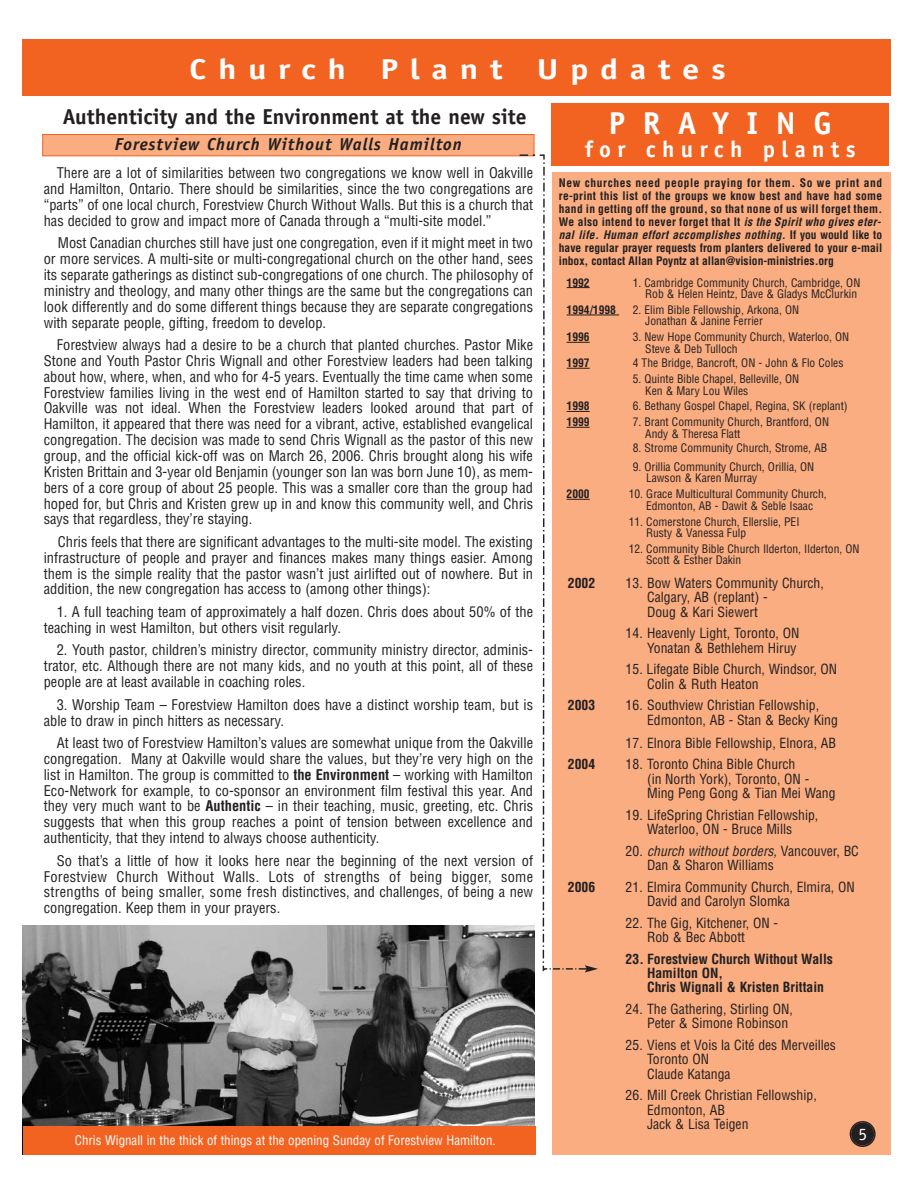
<style>
.page{position:relative;width:918px;height:1188px;background:#fff}
.page>*{position:absolute;margin:0;border:0;box-sizing:border-box;transform-origin:0 0}
.t1{font:700 31.65px "Officina Sans";letter-spacing:.555em;color:#fff}
.t2{font:700 28.8px "Officina Sans";letter-spacing:.335em;color:#fff;scale:1.2 1}
.t3{font:700 23.1px "Officina Sans";letter-spacing:.28em;color:#fff}
.t4{font:700 21.6px "Officina Sans";color:#231f20}
.t5{font:italic 700 17.25px "Officina Sans";letter-spacing:.055em;color:#231f20}
.t6{font:17.25px "Officina Sans";color:#fff}
.t7{font:condensed 14.4px/15.9px "Helvetica";color:#231f20;text-align:justify}
.t8{font:condensed 13.65px/14.4px "Helvetica";color:#231f20}
.t9{font:700 condensed 13.65px/14.4px "Helvetica";color:#231f20}
.t10{font:condensed 12.9px "Helvetica";color:#fff}
.t11{font:condensed 11.55px/11.6px "Helvetica";color:#231f20}
.t12{font:700 condensed 11.55px/12.9px "Helvetica";color:#231f20;text-align:justify}
.s1{font-weight:700}
.s2{font-style:italic}
</style>
<div class="page">
<img style="left:22px;top:926px;width:513px;height:228px">
<div style="left:552px;top:172px;width:339px;height:982px;background:#f9ad81"></div>
<div style="left:22px;top:40px;width:869px;height:56px;background:#f26322"></div>
<div style="left:552px;top:104px;width:337px;height:62px;background:#f26322"></div>
<svg style="left:850px;top:1121px;width:26px;height:26px"></svg>
<div style="left:43px;top:135px;width:491px;height:21px;background:#f9ad81"></div>
<div style="left:42px;top:134px;width:492px;height:22px;border:1px solid #f26322"></div>
<hr style="left:567px;top:315px;width:52px;height:1px;background:#231f20">
<svg style="left:518px;top:154px;width:71px;height:819px"></svg>
<div style="left:23px;top:1126px;width:512px;height:28px;background:#f26322"></div>
<h2 class="t2" style="left:189px;top:58px;width:449px">Church Plant Updates</h2>
<h1 class="t1" style="left:609px;top:111px;width:225px">PRAYING</h1>
<h3 class="t3" style="left:585px;top:140px;width:273px">for church plants</h3>
<h3 class="t4" style="left:63px;top:109px;width:465px">Authenticity and the Environment at the new site</h3>
<p class="t5" style="left:115px;top:137px;width:348px">Forestview Church Without Walls Hamilton</p>
<p class="t7" style="left:44px;top:166px;width:491px;text-indent:13px">There are a lot of similarities between two congregations we know well in Oakville and Hamilton, Ontario. There should be similarities, since the two congregations are “parts” of one local church, Forestview Church Without Walls. But this is a church that has decided to grow and impact more of Canada through a “multi-site model.”</p>
<p class="t7" style="left:44px;top:236px;width:491px;text-indent:14px">Most Canadian churches still have just one congregation, even if it might meet in two or more services. A multi-site or multi-congregational church on the other hand, sees its separate gatherings as distinct sub-congregations of one church. The philosophy of ministry and theology, and many other things are the same but the congregations can look differently and do some different things because they are separate congregations with separate people, gifting, freedom to develop.</p>
<p class="t7" style="left:44px;top:338px;width:491px;text-indent:13px">Forestview always had a desire to be a church that planted churches. Pastor Mike Stone and Youth Pastor Chris Wignall and other Forestview leaders had been talking about how, where, when, and who for 4-5 years. Eventually the time came when some Forestview families living in the west end of Hamilton started to say that driving to Oakville was not ideal. When the Forestview leaders looked around that part of Hamilton, it appeared that there was need for a vibrant, active, established evangelical congregation. The decision was made to send Chris Wignall as the pastor of this new group, and the official kick-off was on March 26, 2006. Chris brought along his wife Kristen Brittain and 3-year old Benjamin (younger son Ian was born June 10), as mem&shy;bers of a core group of about 25 people. This was a smaller core than the group had hoped for, but Chris and Kristen grew up in and know this community well, and Chris says that regardless, they’re staying.</p>
<p class="t7" style="left:44px;top:535px;width:491px;text-indent:14px">Chris feels that there are significant advantages to the multi-site model. The existing infrastructure of people and prayer and finances makes many things easier. Among them is the simple reality that the pastor wasn’t just airlifted out of nowhere. But in addition, the new congregation has access to (among other things):</p>
<p class="t7" style="left:44px;top:605px;width:491px;text-indent:13px">1. A full teaching team of approximately a half dozen. Chris does about 50% of the teaching in west Hamilton, but others visit regularly.</p>
<p class="t7" style="left:44px;top:643px;width:491px;text-indent:13px">2. Youth pastor, children’s ministry director, community ministry director, adminis&shy;trator, etc. Although there are not many kids, and no youth at this point, all of these people are at least available in coaching roles.</p>
<p class="t7" style="left:44px;top:698px;width:491px;text-indent:13px">3. Worship Team – Forestview Hamilton does have a distinct worship team, but is able to draw in pinch hitters as necessary.</p>
<p class="t7" style="left:44px;top:736px;width:491px;text-indent:13px">At least two of Forestview Hamilton’s values are somewhat unique from the Oakville congregation. Many at Oakville would share the values, but they’re very high on the list in Hamilton. The group is committed to <span class="s1">the Environment</span> – working with Hamilton Eco-Network for example, to co-sponsor an environment film festival this year. And they very much want to be <span class="s1">Authentic</span> – in their teaching, music, greeting, etc. Chris suggests that when this group reaches a point of tension between excellence and authenticity, that they intend to always choose authenticity.</p>
<p class="t7" style="left:44px;top:854px;width:491px;text-indent:13px">So that’s a little of how it looks here near the beginning of the next version of Forestview Church Without Walls. Lots of strengths of being bigger, some strengths of being smaller, some fresh distinctives, and challenges, of being a new congregation. Keep them in your prayers.</p>
<p class="t10" style="left:75px;top:1135px;width:422px">Chris Wignall in the thick of things at the opening Sunday of Forestview Hamilton.</p>
<p class="t12" style="left:559px;top:178px;width:326px">New churches need people praying for them. So we print and re-print this list of the groups we know best and have had some hand in getting off the ground, so that none of us will forget them.<br>We also intend to never forget that It <span class="s2">is the Spirit who gives eter&shy;nal life. Human effort accomplishes nothing.</span> I f y o u w o u l d l i k e t o have regular prayer requests from planters delivered to your e-mail inbox, contact Allan Poyntz at allan@vision-ministries.org</p>
<p class="t12" style="left:567px;top:277px;width:25px">1992</p>
<p class="t11" style="left:633px;top:278px;width:229px;text-align:right">1. Cambridge Community Church, Cambridge, ON<br>Rob &amp; Helen Heintz, Dave &amp; Gladys McClurkin</p>
<p class="t12" style="left:567px;top:304px;width:51px">1994/1998</p>
<p class="t11" style="left:645px;top:305px;width:155px;text-indent:-13px">2. Elim Bible Fellowship, Arkona, ON<br>Jonathan &amp; Janine Ferrier</p>
<p class="t12" style="left:567px;top:332px;width:25px">1996</p>
<p class="t11" style="left:645px;top:332px;width:206px;text-indent:-13px">3. New Hope Community Church, Waterloo, ON<br>Steve &amp; Deb Tulloch</p>
<p class="t12" style="left:567px;top:358px;width:25px">1997</p>
<p class="t11" style="left:633px;top:358px;width:212px">4 The Bridge, Bancroft, ON - John &amp; Flo Coles</p>
<p class="t11" style="left:645px;top:374px;width:155px;text-indent:-13px">5. Quinte Bible Chapel, Belleville, ON<br>Ken &amp; Mary Lou Wiles</p>
<p class="t12" style="left:567px;top:401px;width:25px">1998</p>
<p class="t11" style="left:633px;top:401px;width:217px">6. Bethany Gospel Chapel, Regina, SK (replant)</p>
<p class="t12" style="left:567px;top:417px;width:25px">1999</p>
<p class="t11" style="left:645px;top:417px;width:185px;text-indent:-13px">7. Brant Community Church, Brantford, ON<br>Andy &amp; Theresa Flatt</p>
<p class="t11" style="left:633px;top:443px;width:196px">8. Strome Community Church, Strome, AB</p>
<p class="t11" style="left:646px;top:462px;width:170px;text-indent:-13px">9. Orillia Community Church, Orillia, ON<br>Lawson &amp; Karen Murray</p>
<p class="t12" style="left:567px;top:489px;width:25px">2000</p>
<p class="t11" style="left:629px;top:489px;width:199px;text-align:center">10. Grace Multicultural Community Church,<br>Edmonton, AB - Dawit &amp; Seble Isaac</p>
<p class="t11" style="left:646px;top:517px;width:155px;text-indent:-17px">11. Comerstone Church, Ellerslie, PEI<br>Rusty &amp; Vanessa Fulp</p>
<p class="t11" style="left:646px;top:544px;width:215px;text-indent:-17px">12. Community Bible Church Ilderton, Ilderton, ON<br>Scott &amp; Esther Dakin</p>
<p class="t9" style="left:568px;top:577px;width:29px">2002</p>
<p class="t8" style="left:647px;top:577px;width:178px;text-indent:-21px">13. Bow Waters Community Church,<br>Calgary, AB (replant) -<br>Doug &amp; Kari Siewert</p>
<p class="t8" style="left:626px;top:627px;width:175px;text-align:right">14. Heavenly Light, Toronto, ON<br>Yonatan &amp; Bethlehem Hiruy</p>
<p class="t8" style="left:647px;top:663px;width:192px;text-indent:-21px">15. Lifegate Bible Church, Windsor, ON<br>Colin &amp; Ruth Heaton</p>
<p class="t9" style="left:568px;top:699px;width:29px">2003</p>
<p class="t8" style="left:647px;top:699px;width:192px;text-indent:-21px">16. Southview Christian Fellowship,<br>Edmonton, AB - Stan &amp; Becky King</p>
<p class="t8" style="left:626px;top:737px;width:212px">17. Elnora Bible Fellowship, Elnora, AB</p>
<p class="t9" style="left:568px;top:758px;width:29px">2004</p>
<p class="t8" style="left:647px;top:758px;width:190px;text-indent:-21px">18. Toronto China Bible Church<br>(in North York), Toronto, ON -<br>Ming Peng Gong &amp; Tian Mei Wang</p>
<p class="t8" style="left:626px;top:809px;width:194px;text-align:center">19. LifeSpring Christian Fellowship,<br>Waterloo, ON - Bruce Mills</p>
<p class="t8" style="left:647px;top:845px;width:213px;text-indent:-21px">2 0 . <span class="s2">church without borders,</span> Va n c o u v e r, B C<br>Dan &amp; Sharon Williams</p>
<p class="t9" style="left:568px;top:881px;width:29px">2006</p>
<p class="t8" style="left:647px;top:881px;width:209px;text-indent:-21px">21. Elmira Community Church, Elmira, ON<br>David and Carolyn Slomka</p>
<p class="t8" style="left:647px;top:917px;width:133px;text-indent:-21px">22. The Gig, Kitchener, ON -<br>Rob &amp; Bec Abbott</p>
<p class="t9" style="left:647px;top:953px;width:187px;text-indent:-21px">23. Forestview Church Without Walls<br>Hamilton ON,<br>Chris Wignall &amp; Kristen Brittain</p>
<p class="t8" style="left:647px;top:1003px;width:147px;text-indent:-21px">24. The Gathering, Stirling ON,<br>Peter &amp; Simone Robinson</p>
<p class="t8" style="left:647px;top:1039px;width:190px;text-indent:-21px">25. Viens et Vois la Cité des Merveilles<br>Toronto ON<br>Claude Katanga</p>
<p class="t8" style="left:647px;top:1089px;width:171px;text-indent:-21px">26. Mill Creek Christian Fellowship,<br>Edmonton, AB<br>Jack &amp; Lisa Teigen</p>
<p class="t6" style="left:858px;top:1127px;width:10px">5</p>
</div>
